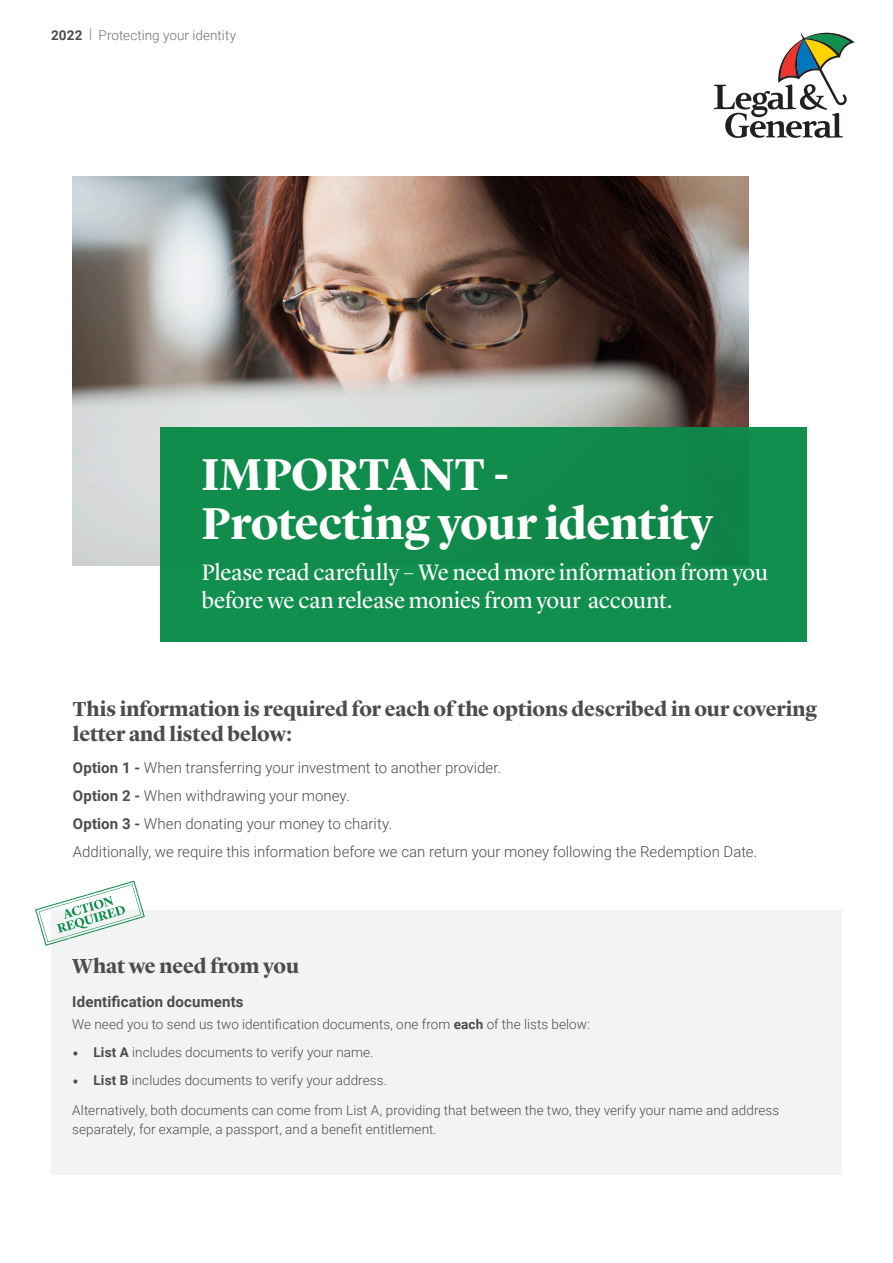
<style>
.page{position:relative;width:893px;height:1263px;background:#fff}
.page>*{position:absolute;margin:0;border:0;box-sizing:border-box;transform-origin:0 0}
.Front_page_header{font:700 46.35px/49.5px "Lyon Display";letter-spacing:-.01em;color:#fff}
.Front_page_sub_heade{font:23.25px/28.5px "Lyon Display";letter-spacing:-.01em;color:#fff}
.Page_sub_header{font:700 21px/25.5px "Lyon Display";letter-spacing:-.005em;color:#4b4c4d}
.body_copy_standard{font:300 15px "Roboto";color:#4b4c4d}
.Page_Sub_Header_Robo{font:700 15px "Roboto";letter-spacing:.01em;color:#4b4c4d}
.Page_Sub_Header_Robo-2{font:300 13.5px/19.5px "Roboto";letter-spacing:.005em;color:#4b4c4d}
.body_copy_standard-2{font:300 13.5px "Roboto";letter-spacing:.005em;color:#4b4c4d}
.t1{font:300 13.5px "Roboto";letter-spacing:.005em;color:#717275}
.s1{font-weight:700;color:#4b4c4d}
.s2{font-weight:700}
.s3{font-size:21px}
</style>
<div class="page">
<img style="left:72px;top:176px;width:676px;height:389px">
<div style="left:51px;top:911px;width:791px;height:264px;background:#f2f3f4"></div>
<div style="left:160px;top:427px;width:646px;height:214px;background:#118f4e"></div>
<svg style="left:714px;top:32px;width:141px;height:106px"></svg>
<svg style="left:35px;top:880px;width:110px;height:66px"></svg>
<p class="t1" style="left:51px;top:26px;width:187px"><span class="s1">2022</span> | Protecting your identity</p>
<p class="Front_page_header" style="left:202px;top:446px;width:513px">IMPORTANT -<br>Protecting your identity</p>
<p class="Front_page_sub_heade" style="left:202px;top:556px;width:567px">Please read carefully – We need more information from you before we can release monies from your account.</p>
<p class="Page_sub_header" style="left:73px;top:694px;width:746px">This information is required for each of the options described in our covering letter and listed below:</p>
<p class="body_copy_standard" style="left:73px;top:757px;width:430px"><span class="s2">Option 1 -</span> When transferring your investment to another provider.</p>
<p class="body_copy_standard" style="left:73px;top:785px;width:278px"><span class="s2">Option 2 -</span> When withdrawing your money.</p>
<p class="body_copy_standard" style="left:73px;top:813px;width:321px"><span class="s2">Option 3 -</span> When donating your money to charity.</p>
<p class="body_copy_standard" style="left:73px;top:841px;width:686px">Additionally, we require this information before we can return your money following the Redemption Date.</p>
<p class="Page_sub_header" style="left:72px;top:951px;width:228px">What we need from you</p>
<p class="Page_Sub_Header_Robo" style="left:72px;top:991px;width:173px">Identification documents</p>
<p class="body_copy_standard-2" style="left:72px;top:1014px;width:519px">We need you to send us two identification documents, one from <span class="s2">each</span> of the lists below:</p>
<p class="Page_Sub_Header_Robo-2" style="left:72px;top:1042px;width:303px"><span class="s3">•</span> <span class="s2">List A</span> includes documents to verify your name.</p>
<p class="Page_Sub_Header_Robo-2" style="left:72px;top:1070px;width:316px"><span class="s3">•</span> <span class="s2">List B</span> includes documents to verify your address.</p>
<p class="Page_Sub_Header_Robo-2" style="left:72px;top:1100px;width:708px">Alternatively, both documents can come from List A, providing that between the two, they verify your name and address separately, for example, a passport, and a benefit entitlement.</p>
</div>
